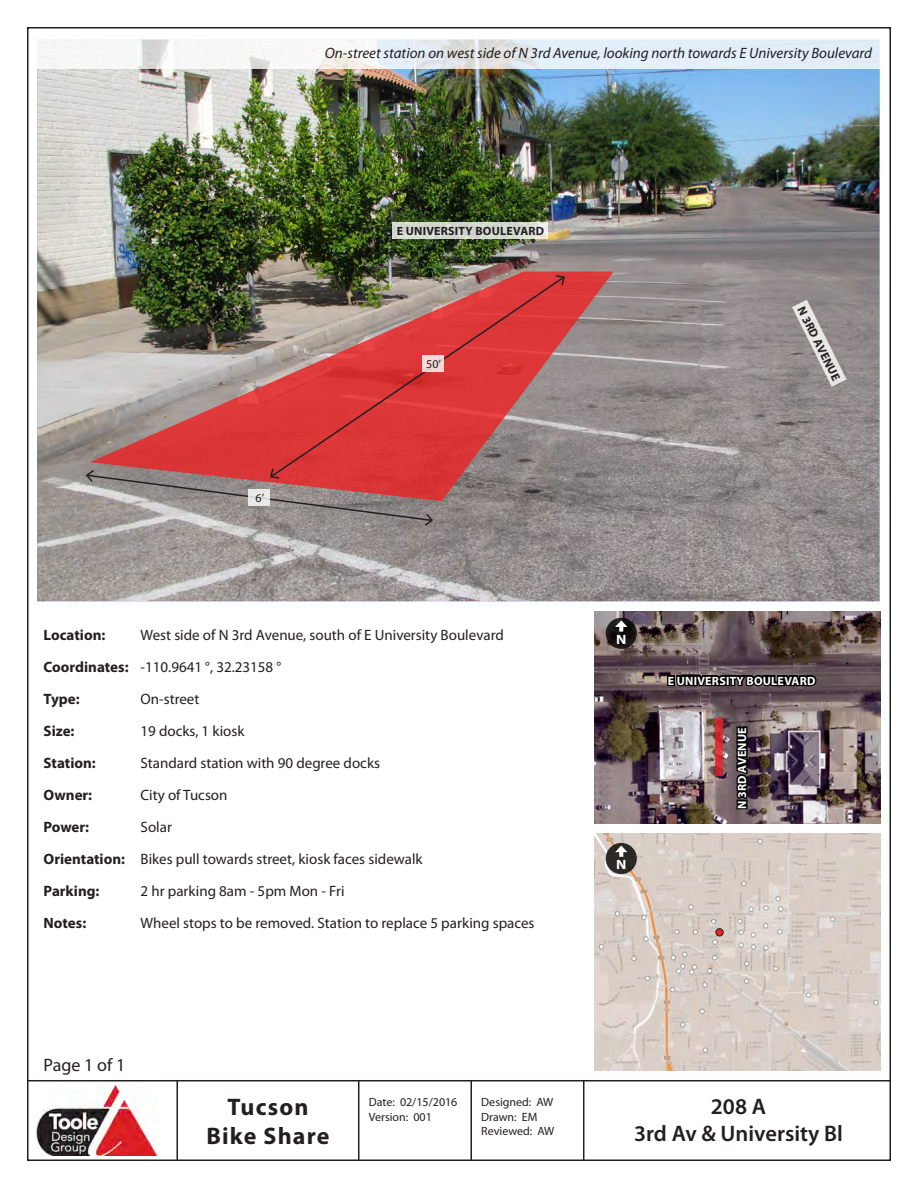
<style>
.page{position:relative;width:918px;height:1188px;background:#fff}
.page>*{position:absolute;margin:0;border:0;box-sizing:border-box;transform-origin:0 0}
.t1{font:700 24px/28.8px "Myriad Pro";letter-spacing:.05em;color:#231f20;text-align:center}
.t2{font:600 22.5px "Myriad Pro";color:#231f20}
.t3{font:18px "Myriad Pro";color:#231f20}
.t4{font:15px "Myriad Pro";color:#231f20}
.t5{font:italic 15px "Myriad Pro";color:#231f20}
.t6{font:700 15px "Myriad Pro";color:#231f20}
.t7{font:700 13.5px "Myriad Pro";color:#fff;scale:1.11 1}
.t8{font:12px/14.4px "Myriad Pro";color:#231f20}
.t9{font:700 12px "Myriad Pro";letter-spacing:.02em;color:#231f20}
.t10{font:700 12px "Myriad Pro";letter-spacing:.02em;color:#fff}
</style>
<div class="page">
<hr style="left:27px;top:1080px;width:864px;height:2px;background:#231f20">
<hr style="left:176px;top:1080px;width:2px;height:81px;background:#231f20">
<hr style="left:358px;top:1080px;width:1px;height:81px;background:#231f20">
<hr style="left:470px;top:1080px;width:2px;height:81px;background:#231f20">
<hr style="left:583px;top:1080px;width:1px;height:81px;background:#231f20">
<img style="left:37px;top:1086px;width:122px;height:70px">
<img style="left:594px;top:873px;width:287px;height:198px">
<img style="left:594px;top:834px;width:286px;height:42px">
<img style="left:594px;top:612px;width:286px;height:212px">
<img style="left:37px;top:69px;width:842px;height:532px">
<svg style="left:606px;top:618px;width:31px;height:31px"></svg>
<svg style="left:615px;top:620px;width:12px;height:12px"></svg>
<svg style="left:606px;top:843px;width:31px;height:31px"></svg>
<svg style="left:615px;top:846px;width:12px;height:11px"></svg>
<div style="left:716px;top:929px;width:7px;height:7px;background:#ee2123;border-radius:50%"></div>
<div style="left:716px;top:928px;width:8px;height:8px;border:1px solid #231f20;border-radius:50%"></div>
<svg style="left:716px;top:718px;width:7px;height:57px"></svg>
<img style="left:90px;top:272px;width:524px;height:229px">
<svg style="left:269px;top:275px;width:297px;height:204px;background:#c15654"></svg>
<svg style="left:554px;top:274px;width:12px;height:13px"></svg>
<svg style="left:85px;top:467px;width:349px;height:60px;background:#a67a79"></svg>
<svg style="left:249px;top:490px;width:21px;height:16px"></svg>
<svg style="left:422px;top:355px;width:22px;height:17px"></svg>
<svg style="left:37px;top:39px;width:843px;height:30px;fill:#e4eff8"></svg>
<svg style="left:792px;top:300px;width:55px;height:87px;background:#aaa5a5"></svg>
<svg style="left:666px;top:653px;width:153px;height:62px;background:#57484c"></svg>
<svg style="left:734px;top:725px;width:16px;height:99px;background:#2e2529"></svg>
<svg style="left:393px;top:222px;width:155px;height:17px;background:#d6d9d2"></svg>
<p class="t5" style="left:325px;top:44px;width:549px">On-street station on west side of N 3rd Avenue, looking north towards E University Boulevard</p>
<p class="t9" style="left:397px;top:223px;width:149px">E UNIVERSITY BOULEVARD</p>
<p class="t8" style="left:256px;top:491px;width:10px">6’</p>
<p class="t8" style="left:426px;top:357px;width:16px">50’</p>
<p class="t6" style="left:44px;top:625px;width:63px">Location:</p>
<p class="t4" style="left:141px;top:625px;width:365px">West side of N 3rd Avenue, south of E University Boulevard</p>
<p class="t6" style="left:44px;top:657px;width:86px">Coordinates:</p>
<p class="t4" style="left:141px;top:658px;width:142px">-110.9641 °, 32.23158 °</p>
<p class="t6" style="left:44px;top:689px;width:38px">Type:</p>
<p class="t4" style="left:141px;top:690px;width:60px">On-street</p>
<p class="t6" style="left:44px;top:721px;width:32px">Size:</p>
<p class="t4" style="left:141px;top:722px;width:105px">19 docks, 1 kiosk</p>
<p class="t6" style="left:44px;top:753px;width:54px">Station:</p>
<p class="t4" style="left:141px;top:754px;width:241px">Standard station with 90 degree docks</p>
<p class="t6" style="left:44px;top:785px;width:50px">Owner:</p>
<p class="t4" style="left:141px;top:786px;width:88px">City of Tucson</p>
<p class="t6" style="left:44px;top:817px;width:47px">Power:</p>
<p class="t4" style="left:141px;top:818px;width:33px">Solar</p>
<p class="t6" style="left:44px;top:849px;width:83px">Orientation:</p>
<p class="t4" style="left:141px;top:850px;width:284px">Bikes pull towards street, kiosk faces sidewalk</p>
<p class="t6" style="left:44px;top:881px;width:57px">Parking:</p>
<p class="t6" style="left:44px;top:913px;width:44px">Notes:</p>
<p class="t4" style="left:141px;top:882px;width:206px">2 hr parking 8am - 5pm Mon - Fri</p>
<p class="t4" style="left:141px;top:914px;width:395px">Wheel stops to be removed. Station to replace 5 parking spaces</p>
<p class="t3" style="left:44px;top:1054px;width:83px">Page 1 of 1</p>
<h1 class="t1" style="left:206px;top:1092px;width:125px">Tucson<br>Bike Share</h1>
<p class="t8" style="left:369px;top:1095px;width:90px">Date: 02/15/2016<br>Version: 001</p>
<p class="t8" style="left:481px;top:1095px;width:75px">Designed: AW<br>Drawn: EM<br>Reviewed: AW</p>
<p class="t9" style="left:807px;top:304px;width:83px;rotate:63deg">N 3RD AVENUE</p>
<p class="t7" style="left:616px;top:631px;width:11px">N</p>
<p class="t7" style="left:616px;top:856px;width:11px">N</p>
<p class="t10" style="left:668px;top:673px;width:149px">E UNIVERSITY BOULEVARD</p>
<p class="t10" style="left:734px;top:809px;width:83px;rotate:-90deg">N 3RD AVENUE</p>
<p class="t2" style="left:711px;top:1092px;width:57px">208 A</p>
<p class="t2" style="left:634px;top:1119px;width:210px">3rd Av &amp; University Bl</p>
</div>
